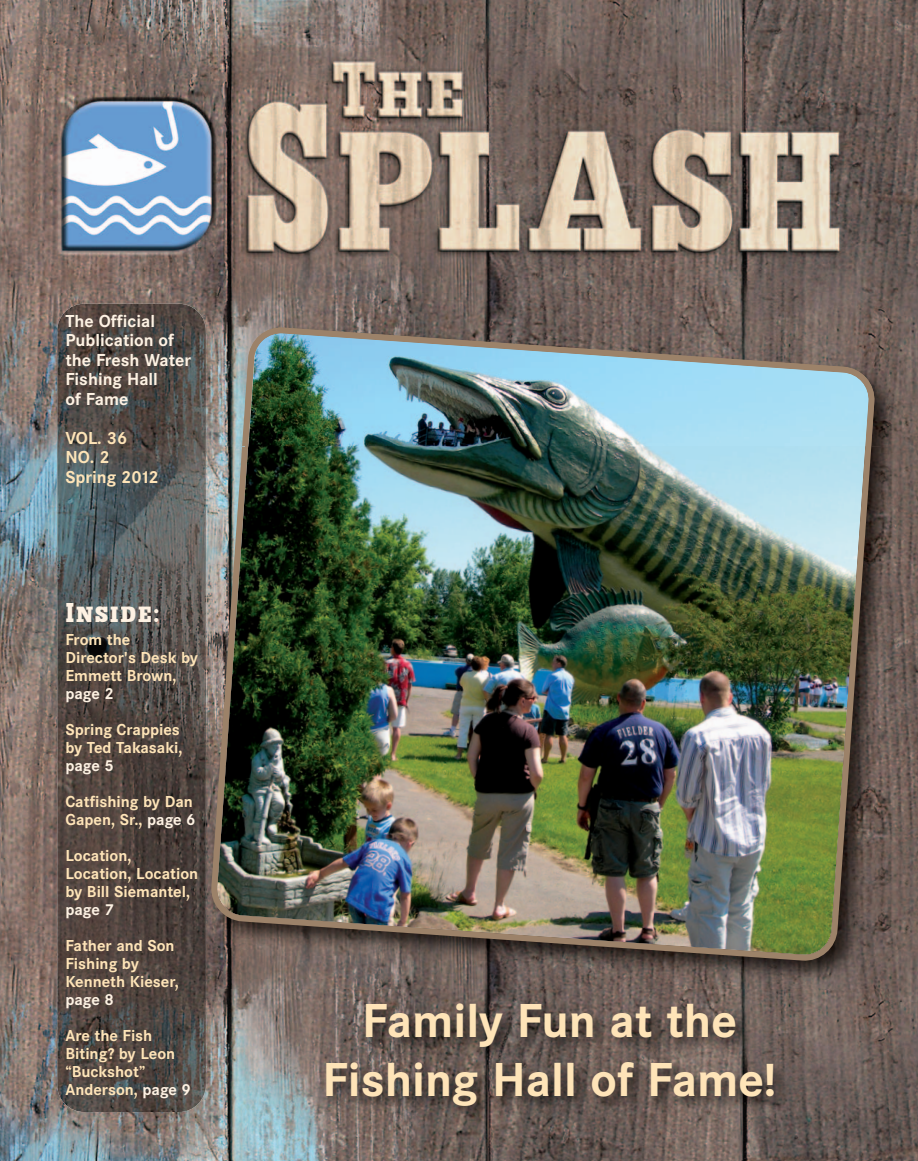
<style>
.page{position:relative;width:918px;height:1161px;background:#fff}
.page>*{position:absolute;margin:0;border:0;box-sizing:border-box;transform-origin:0 0}
.t1{font:700 49.5px/59.4px "Corporate S";color:#fee4b8;text-align:center}
.t2{font:condensed 24px "AI Wood Antique";letter-spacing:.06em;color:#fef2e3}
.t3{font:700 18px/19.5px "Corporate S";color:#fef2e3}
.t4{font:700 18px/19.5px "Corporate S";color:#fee4b8}
.t5{font:700 16.5px/18px "Corporate S";color:#fee4b8}
.t6{font:700 16.5px "Corporate S";color:#fef2e3}
.s1{color:#fef2e3}
</style>
<div class="page">
<img style="left:0;top:0;width:918px;height:1161px">
<img style="left:206px;top:327px;width:700px;height:662px">
<img style="left:210px;top:326px;width:666px;height:636px">
<img style="left:57px;top:304px;width:149px;height:808px;border-radius:27px">
<img style="left:223px;top:301px;width:666px;height:16px">
<img style="left:223px;top:317px;width:13px;height:129px">
<img style="left:236px;top:317px;width:653px;height:129px">
<img style="left:242px;top:327px;width:632px;height:119px">
<img style="left:255px;top:333px;width:614px;height:69px">
<img style="left:223px;top:989px;width:666px;height:171px">
<img style="left:817px;top:989px;width:46px;height:3px">
<p class="t3" style="left:65px;top:313px;width:127px">The Official<br>Publication of the Fresh Water<br>Fishing Hall<br>of Fame</p>
<p class="t4" style="left:65px;top:430px;width:95px">VOL. 36<br>NO. 2<br>Spring 2012</p>
<h2 class="t2" style="left:65px;top:600px;width:95px">Inside:</h2>
<p class="t5" style="left:65px;top:632px;width:134px">From the<br>Director's Desk by<br>Emmett Brown,</p>
<p class="t6" style="left:65px;top:688px;width:50px">page 2</p>
<p class="t5" style="left:65px;top:722px;width:119px">Spring Crappies by Ted Takasaki,</p>
<p class="t6" style="left:65px;top:760px;width:50px">page 5</p>
<p class="t5" style="left:65px;top:794px;width:132px">Catfishing by Dan<br>Gapen, Sr., <span class="s1">page 6</span></p>
<p class="t5" style="left:65px;top:848px;width:134px">Location,<br>Location, Location by Bill Siemantel,</p>
<p class="t6" style="left:65px;top:904px;width:50px">page 7</p>
<p class="t5" style="left:65px;top:938px;width:115px">Father and Son<br>Fishing by<br>Kenneth Kieser,</p>
<p class="t6" style="left:65px;top:994px;width:50px">page 8</p>
<p class="t5" style="left:65px;top:1028px;width:127px">Are the Fish<br>Biting? by Leon “Buckshot”<br>Anderson, <span class="s1">page 9</span></p>
<h1 class="t1" style="left:323px;top:996px;width:455px">Family Fun at the<br>Fishing Hall of Fame!</h1>
</div>
